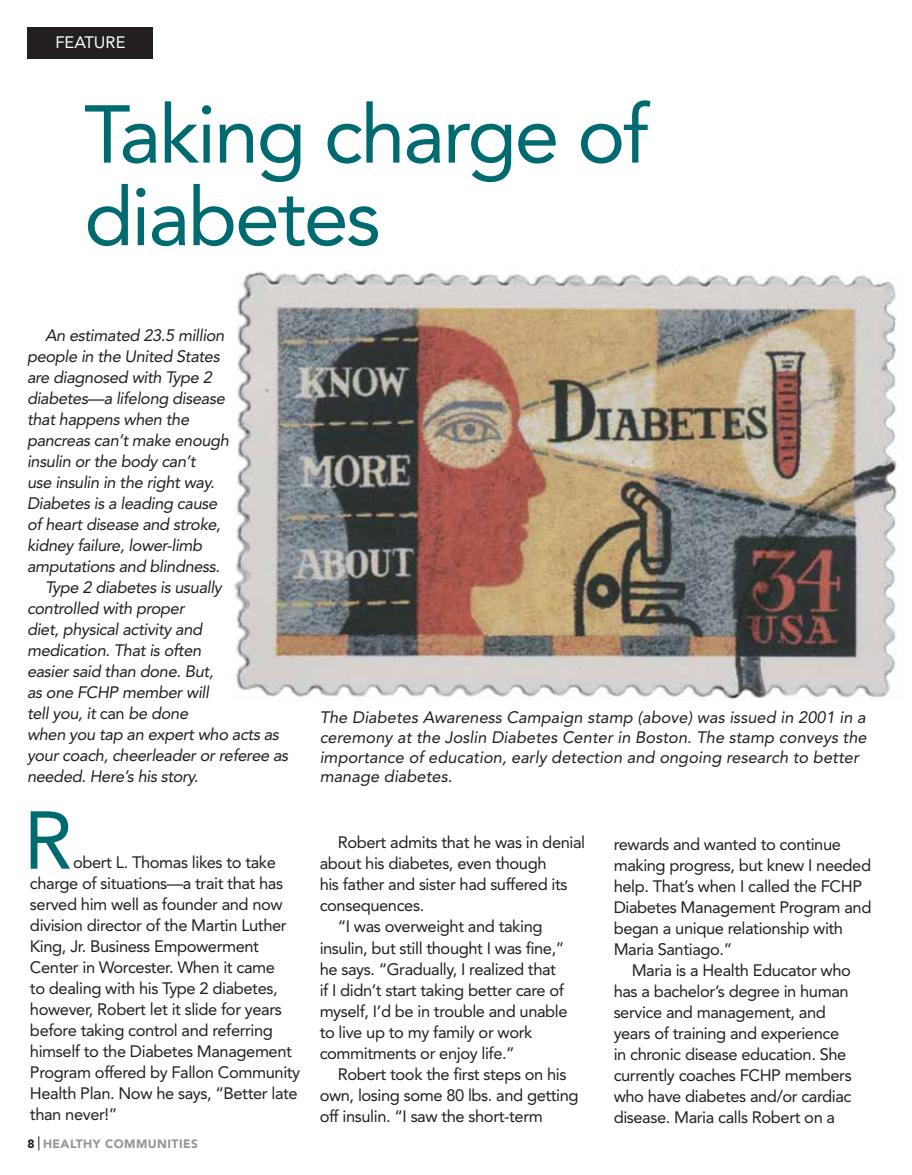
<style>
.page{position:relative;width:912px;height:1175px;background:#fff}
.page>*{position:absolute;margin:0;border:0;box-sizing:border-box;transform-origin:0 0}
.t1{font:81px/82.5px "Avenir";letter-spacing:-.03em;color:#006a71}
.t2{font:16.5px/21px "Avenir";letter-spacing:-.025em;color:#231f20}
.t3{font:italic 16.5px "Avenir";letter-spacing:-.025em;color:#231f20}
.t4{font:italic 16.5px/19.8px "Avenir";color:#231f20}
.t5{font:16.5px "Avenir";color:#fff}
.t6{font:900 12px "Avenir";letter-spacing:.04em;color:#939598}
.s1{font-style:normal}
.s2{color:#231f20}
</style>
<div class="page">
<svg style="left:39px;top:1136px;width:1px;height:14px"></svg>
<div style="left:28px;top:27px;width:125px;height:31px;background:#231f20"></div>
<img style="left:234px;top:271px;width:663px;height:429px">
<p class="t5" style="left:55px;top:33px;width:72px">FEATURE</p>
<h1 class="t1" style="left:84px;top:94px;width:565px">Taking charge of diabetes</h1>
<p class="t3" style="left:45px;top:326px;width:181px">An estimated 23.5 million</p>
<p class="t3" style="left:27px;top:347px;width:194px">people in the United States</p>
<p class="t3" style="left:27px;top:368px;width:186px">are diagnosed with Type 2</p>
<p class="t3" style="left:27px;top:389px;width:199px">diabetes—a lifelong disease</p>
<p class="t3" style="left:27px;top:410px;width:164px">that happens when the</p>
<p class="t3" style="left:27px;top:431px;width:203px">pancreas can’t make enough</p>
<p class="t3" style="left:27px;top:452px;width:170px">insulin or the body can’t</p>
<p class="t3" style="left:27px;top:473px;width:189px">use insulin in the right way.</p>
<p class="t3" style="left:27px;top:494px;width:192px">Diabetes is a leading cause</p>
<p class="t3" style="left:27px;top:515px;width:195px">of heart disease and stroke,</p>
<p class="t3" style="left:27px;top:536px;width:177px">kidney failure, lower-limb</p>
<p class="t3" style="left:27px;top:557px;width:194px">amputations and blindness.</p>
<p class="t3" style="left:45px;top:578px;width:178px">Type 2 diabetes is usually</p>
<p class="t3" style="left:27px;top:599px;width:159px">controlled with proper</p>
<p class="t3" style="left:27px;top:620px;width:177px">diet, physical activity and</p>
<p class="t3" style="left:27px;top:641px;width:176px">medication. That is often</p>
<p class="t3" style="left:27px;top:662px;width:188px">easier said than done. But,</p>
<p class="t3" style="left:27px;top:683px;width:183px">as one FCHP member will</p>
<p class="t3" style="left:27px;top:704px;width:163px">tell you, it <span class="s1">can</span> be done</p>
<p class="t3" style="left:27px;top:725px;width:253px">when you tap an expert who acts as</p>
<p class="t3" style="left:27px;top:746px;width:263px">your coach, cheerleader or referee as</p>
<p class="t3" style="left:27px;top:767px;width:173px">needed. Here’s his story.</p>
<h1 class="t1" style="left:23px;top:800px;width:51px">R</h1>
<p class="t2" style="left:30px;top:852px;width:272px;text-indent:43px">obert L. Thomas likes to take charge of situations—a trait that has served him well as founder and now division director of the Martin Luther King, Jr. Business Empowerment Center in Worcester. When it came<br>to dealing with his Type 2 diabetes, however, Robert let it slide for years before taking control and referring himself to the Diabetes Management Program offered by Fallon Community Health Plan. Now he says, “Better late than never!”</p>
<p class="t6" style="left:27px;top:1136px;width:172px"><span class="s2">8</span> HEALTHY COMMUNITIES</p>
<p class="t4" style="left:319px;top:707px;width:548px">The Diabetes Awareness Campaign stamp (above) was issued in 2001 in a ceremony at the Joslin Diabetes Center in Boston. The stamp conveys the importance of education, early detection and ongoing research to better manage diabetes.</p>
<p class="t2" style="left:337px;top:832px;width:249px">Robert admits that he was in denial</p>
<p class="t2" style="left:319px;top:853px;width:228px">about his diabetes, even though</p>
<p class="t2" style="left:319px;top:874px;width:249px">his father and sister had suffered its</p>
<p class="t2" style="left:319px;top:895px;width:106px">consequences.</p>
<p class="t2" style="left:337px;top:916px;width:206px">“I was overweight and taking</p>
<p class="t2" style="left:319px;top:937px;width:246px">insulin, but still thought I was fine,”</p>
<p class="t2" style="left:319px;top:958px;width:238px">he says. “Gradually, I realized that</p>
<p class="t2" style="left:319px;top:979px;width:246px">if I didn’t start taking better care of</p>
<p class="t2" style="left:319px;top:1000px;width:249px">myself, I’d be in trouble and unable</p>
<p class="t2" style="left:319px;top:1021px;width:214px">to live up to my family or work</p>
<p class="t2" style="left:319px;top:1042px;width:197px">commitments or enjoy life.”</p>
<p class="t2" style="left:337px;top:1063px;width:230px">Robert took the first steps on his</p>
<p class="t2" style="left:319px;top:1084px;width:260px">own, losing some 80 lbs. and getting</p>
<p class="t2" style="left:319px;top:1105px;width:225px">off insulin. “I saw the short-term</p>
<p class="t2" style="left:613px;top:833px;width:259px">rewards and wanted to continue making progress, but knew I needed help. That’s when I called the FCHP<br>Diabetes Management Program and began a unique relationship with<br>Maria Santiago.”</p>
<p class="t2" style="left:613px;top:959px;width:239px;text-indent:18px">Maria is a Health Educator who has a bachelor’s degree in human service and management, and years of training and experience in chronic disease education. She currently coaches FCHP members who have diabetes and/or cardiac disease. Maria calls Robert on a</p>
</div>
